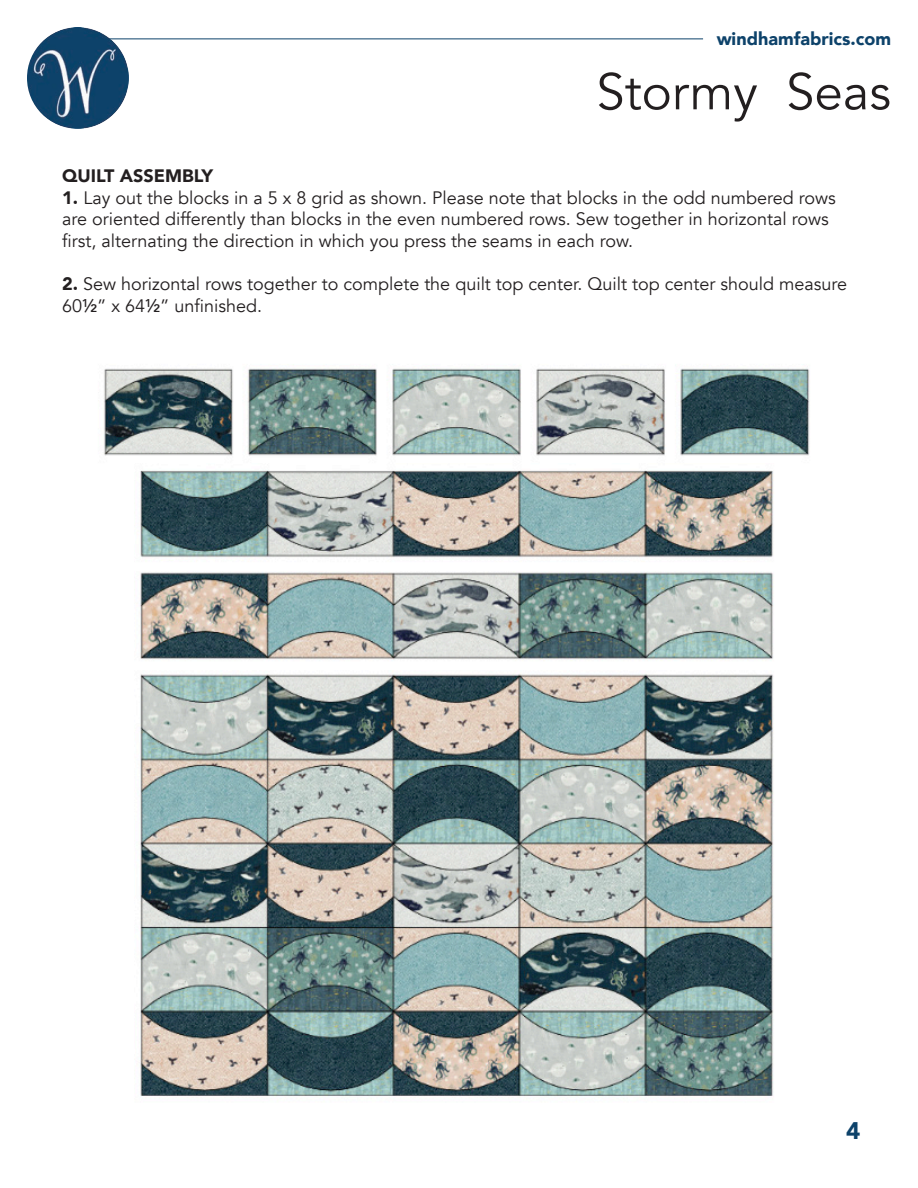
<style>
.page{position:relative;width:918px;height:1188px;background:#fff}
.page>*{position:absolute;margin:0;border:0;box-sizing:border-box;transform-origin:0 0}
.t1{font:51px "Avenir";color:#231f20}
.t2{font:900 24px "Avenir";color:#0d426a}
.t3{font:18px/21.6px "Avenir";color:#231f20}
.t4{font:900 18px "Avenir";color:#0d426a}
.t5{font:900 18px "Avenir";color:#231f20}
.s1{font-weight:900}
.s2{font-weight:500}
</style>
<div class="page">
<img style="left:27px;top:27px;width:102px;height:102px;border-radius:51px">
<hr style="left:109px;top:39px;width:594px;height:1px;background:#0d426a">
<img style="left:104px;top:368px;width:706px;height:728px">
<p class="t4" style="left:717px;top:23px;width:176px">windhamfabrics.com</p>
<p class="t1" style="left:596px;top:61px;width:296px">Stormy Seas</p>
<p class="t5" style="left:62px;top:160px;width:153px">QUILT ASSEMBLY</p>
<p class="t3" style="left:62px;top:187px;width:775px"><span class="s1">1.</span> Lay out the blocks in a 5 x 8 grid as shown. Please note that blocks in the odd numbered rows are oriented differently than blocks in the even numbered rows. Sew together in horizontal rows first, alternating the direction in which you press the seams in each row.</p>
<p class="t3" style="left:62px;top:273px;width:787px"><span class="s1">2.</span> Sew horizontal rows together to complete the quilt top center. Quilt top center should measure<br>60<span class="s2">½</span>” x 64<span class="s2">½</span>” unfinished.</p>
<h2 class="t2" style="left:846px;top:1110px;width:16px">4</h2>
</div>
